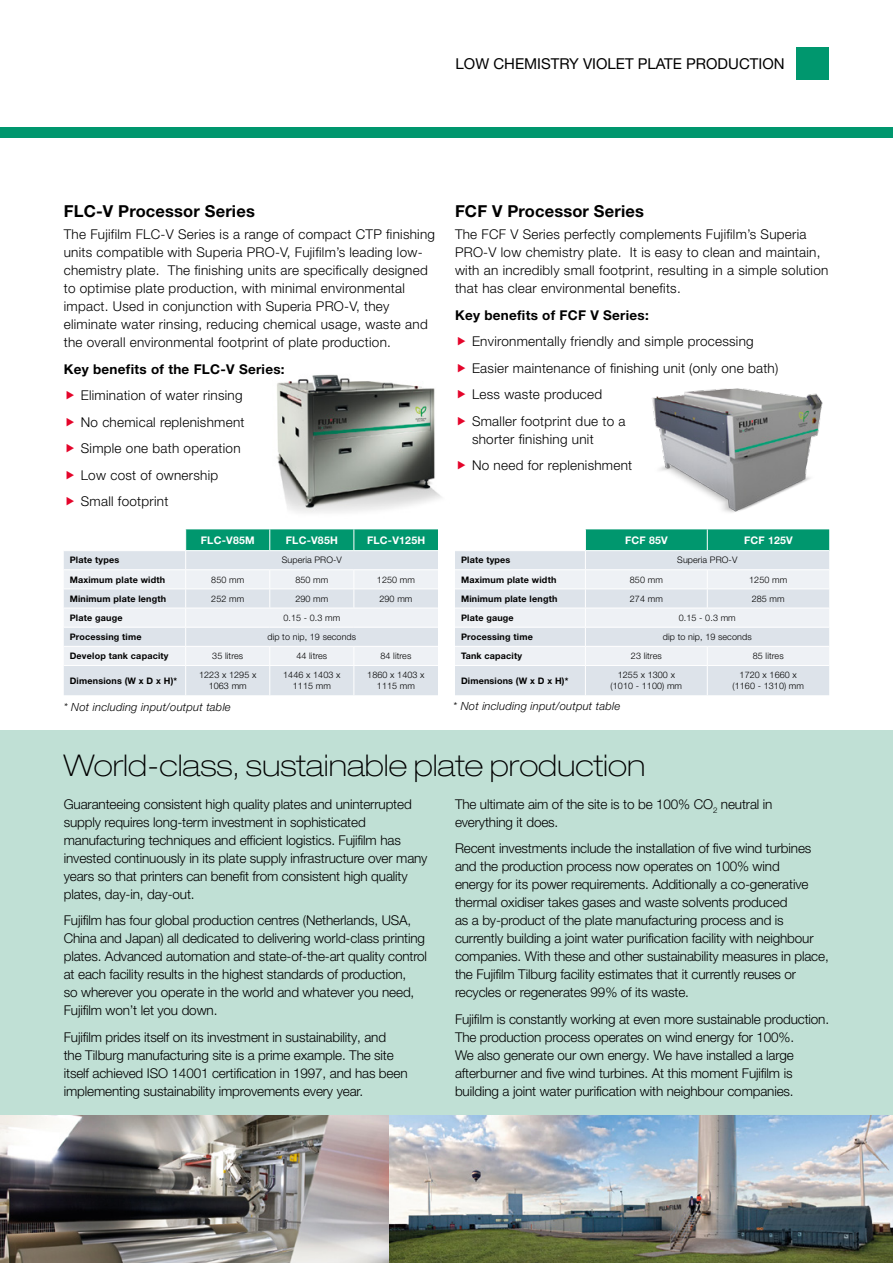
<style>
.page{position:relative;width:893px;height:1263px;background:#fff}
.page>*{position:absolute;margin:0;border:0;box-sizing:border-box;transform-origin:0 0}
.Page_-_header{font:100 expanded 30px "Helvetica Neue LT Pro";color:#000}
.Page_-_para_heading{font:700 16.5px "Helvetica Neue LT Pro";letter-spacing:.01em;color:#000}
.t1{font:15px "Helvetica Neue LT Pro";color:#000}
.Page_-_body_text{font:300 13.5px/18px "Helvetica Neue LT Pro";letter-spacing:-.01em;color:#000}
.Page_-_body_text-2{font:300 13.5px/18px "Helvetica Neue LT Pro";letter-spacing:.02em;color:#000}
.Page_-_body_text-3{font:700 13.5px "Helvetica Neue LT Pro";letter-spacing:.02em;color:#000}
.Page_-_captions{font:italic 300 11.25px "Helvetica Neue LT Pro";letter-spacing:.02em;color:#000}
.Table_head{font:700 10.5px "Helvetica Neue LT Pro";letter-spacing:.02em;color:#fff}
.Table_-_light_text_c{font:300 9px/10.5px "Helvetica Neue LT Pro";letter-spacing:.01em;color:#000;text-align:center}
.Table_-_bold_text{font:700 9px "Helvetica Neue LT Pro";letter-spacing:.02em;color:#000}
</style>
<div class="page">
<div style="left:0;top:128px;width:893px;height:10px;background:#00976e"></div>
<div style="left:796px;top:47px;width:33px;height:33px;background:#00976e"></div>
<img style="left:277px;top:374px;width:165px;height:139px">
<div style="left:0;top:731px;width:893px;height:532px;background:#c0e0d5"></div>
<img style="left:652px;top:388px;width:171px;height:125px">
<img style="left:0;top:1116px;width:893px;height:147px">
<svg style="left:455px;top:529px;width:374px;height:166px;background:#d3e4e5"></svg>
<svg style="left:64px;top:529px;width:374px;height:166px;background:#d3e3e5"></svg>
<p class="t1" style="left:456px;top:55px;width:330px">LOW CHEMISTRY VIOLET PLATE PRODUCTION</p>
<p class="Page_-_para_heading" style="left:64px;top:200px;width:193px">FLC-V Processor Series</p>
<p class="Page_-_body_text-2" style="left:64px;top:225px;width:373px">The Fujifilm FLC-V Series is a range of compact CTP finishing units compatible with Superia PRO-V, Fujifilm’s leading low&shy;chemistry plate. The finishing units are specifically designed to optimise plate production, with minimal environmental impact. Used in conjunction with Superia PRO-V, they eliminate water rinsing, reducing chemical usage, waste and the overall environmental footprint of plate production.</p>
<p class="Page_-_body_text-3" style="left:64px;top:360px;width:222px">Key benefits of the FLC-V Series:</p>
<p class="Page_-_body_text-2" style="left:81px;top:386px;width:163px">Elimination of water rinsing</p>
<p class="Page_-_body_text-2" style="left:81px;top:412px;width:165px">No chemical replenishment</p>
<p class="Page_-_body_text-2" style="left:81px;top:439px;width:161px">Simple one bath operation</p>
<p class="Page_-_body_text-2" style="left:81px;top:465px;width:139px">Low cost of ownership</p>
<p class="Page_-_body_text-2" style="left:81px;top:492px;width:89px">Small footprint</p>
<p class="Table_head" style="left:201px;top:533px;width:55px">FLC-V85M</p>
<p class="Table_head" style="left:286px;top:533px;width:54px">FLC-V85H</p>
<p class="Table_head" style="left:367px;top:533px;width:60px">FLC-V125H</p>
<p class="Page_-_para_heading" style="left:455px;top:200px;width:190px">FCF V Processor Series</p>
<p class="Page_-_body_text-2" style="left:455px;top:225px;width:375px">The FCF V Series perfectly complements Fujifilm’s Superia PRO-V low chemistry plate. It is easy to clean and maintain, with an incredibly small footprint, resulting in a simple solution that has clear environmental benefits.</p>
<p class="Page_-_body_text-3" style="left:455px;top:306px;width:195px">Key benefits of FCF V Series:</p>
<p class="Page_-_body_text-2" style="left:472px;top:332px;width:283px">Environmentally friendly and simple processing</p>
<p class="Page_-_body_text-2" style="left:472px;top:358px;width:308px">Easier maintenance of finishing unit (only one bath)</p>
<p class="Page_-_body_text-2" style="left:472px;top:385px;width:132px">Less waste produced</p>
<p class="Page_-_body_text-2" style="left:472px;top:411px;width:155px">Smaller footprint due to a shorter finishing unit</p>
<p class="Page_-_body_text-2" style="left:472px;top:456px;width:162px">No need for replenishment</p>
<p class="Table_head" style="left:625px;top:533px;width:44px">FCF 85V</p>
<p class="Table_head" style="left:744px;top:533px;width:50px">FCF 125V</p>
<p class="Table_-_bold_text" style="left:70px;top:554px;width:51px">Plate types</p>
<p class="Table_-_light_text_c" style="left:282px;top:555px;width:62px">Superia PRO-V</p>
<p class="Table_-_bold_text" style="left:70px;top:574px;width:97px">Maximum plate width</p>
<p class="Table_-_light_text_c" style="left:211px;top:574px;width:34px">850 mm</p>
<p class="Table_-_light_text_c" style="left:295px;top:574px;width:34px">850 mm</p>
<p class="Table_-_light_text_c" style="left:377px;top:574px;width:40px">1250 mm</p>
<p class="Table_-_bold_text" style="left:70px;top:593px;width:98px">Minimum plate length</p>
<p class="Table_-_light_text_c" style="left:211px;top:593px;width:34px">252 mm</p>
<p class="Table_-_light_text_c" style="left:295px;top:593px;width:34px">290 mm</p>
<p class="Table_-_light_text_c" style="left:379px;top:593px;width:34px">290 mm</p>
<p class="Table_-_bold_text" style="left:70px;top:612px;width:54px">Plate gauge</p>
<p class="Table_-_light_text_c" style="left:283px;top:612px;width:58px">0.15 - 0.3 mm</p>
<p class="Table_-_bold_text" style="left:70px;top:631px;width:73px">Processing time</p>
<p class="Table_-_light_text_c" style="left:267px;top:631px;width:90px">dip to nip, 19 seconds</p>
<p class="Table_-_bold_text" style="left:70px;top:650px;width:100px">Develop tank capacity</p>
<p class="Table_-_light_text_c" style="left:212px;top:650px;width:32px">35 litres</p>
<p class="Table_-_light_text_c" style="left:296px;top:650px;width:32px">44 litres</p>
<p class="Table_-_light_text_c" style="left:380px;top:650px;width:32px">84 litres</p>
<p class="Table_-_bold_text" style="left:70px;top:675px;width:109px">Dimensions (W x D x H)*</p>
<p class="Table_-_light_text_c" style="left:199px;top:670px;width:59px">1223 x 1295 x<br>1063 mm</p>
<p class="Table_-_light_text_c" style="left:283px;top:670px;width:59px">1446 x 1403 x<br>1115 mm</p>
<p class="Table_-_light_text_c" style="left:367px;top:670px;width:59px">1860 x 1403 x<br>1115 mm</p>
<p class="Page_-_captions" style="left:64px;top:700px;width:169px">* Not including input/output table</p>
<p class="Page_-_captions" style="left:453px;top:699px;width:169px">* Not including input/output table</p>
<p class="Table_-_bold_text" style="left:461px;top:554px;width:51px">Plate types</p>
<p class="Table_-_light_text_c" style="left:677px;top:555px;width:62px">Superia PRO-V</p>
<p class="Table_-_bold_text" style="left:461px;top:574px;width:97px">Maximum plate width</p>
<p class="Table_-_light_text_c" style="left:630px;top:574px;width:34px">850 mm</p>
<p class="Table_-_light_text_c" style="left:749px;top:574px;width:40px">1250 mm</p>
<p class="Table_-_bold_text" style="left:461px;top:593px;width:98px">Minimum plate length</p>
<p class="Table_-_light_text_c" style="left:630px;top:593px;width:34px">274 mm</p>
<p class="Table_-_light_text_c" style="left:752px;top:593px;width:34px">285 mm</p>
<p class="Table_-_bold_text" style="left:461px;top:612px;width:54px">Plate gauge</p>
<p class="Table_-_light_text_c" style="left:679px;top:612px;width:58px">0.15 - 0.3 mm</p>
<p class="Table_-_bold_text" style="left:461px;top:631px;width:73px">Processing time</p>
<p class="Table_-_light_text_c" style="left:663px;top:631px;width:90px">dip to nip, 19 seconds</p>
<p class="Table_-_bold_text" style="left:461px;top:650px;width:63px">Tank capacity</p>
<p class="Table_-_light_text_c" style="left:631px;top:650px;width:32px">23 litres</p>
<p class="Table_-_light_text_c" style="left:753px;top:650px;width:32px">85 litres</p>
<p class="Table_-_bold_text" style="left:461px;top:675px;width:109px">Dimensions (W x D x H)*</p>
<p class="Table_-_light_text_c" style="left:611px;top:670px;width:73px">1255 x 1300 x (1010 - 1100) mm</p>
<p class="Table_-_light_text_c" style="left:732px;top:670px;width:73px">1720 x 1660 x (1160 - 1310) mm</p>
<p class="Page_-_header" style="left:64px;top:747px;width:583px">World-class, sustainable plate production</p>
<p class="Page_-_body_text" style="left:64px;top:794px;width:365px">Guaranteeing consistent high quality plates and uninterrupted supply requires long-term investment in sophisticated manufacturing techniques and efficient logistics. Fujifilm has invested continuously in its plate supply infrastructure over many years so that printers can benefit from consistent high quality plates, day-in, day-out.</p>
<p class="Page_-_body_text" style="left:64px;top:911px;width:365px">Fujifilm has four global production centres (Netherlands, USA, China and Japan) all dedicated to delivering world-class printing plates. Advanced automation and state-of-the-art quality control at each facility results in the highest standards of production,<br>so wherever you operate in the world and whatever you need, Fujifilm won’t let you down.</p>
<p class="Page_-_body_text" style="left:64px;top:1027px;width:345px">Fujifilm prides itself on its investment in sustainability, and<br>the Tilburg manufacturing site is a prime example. The site itself achieved ISO 14001 certification in 1997, and has been implementing sustainability improvements every year.</p>
<p class="Page_-_body_text" style="left:455px;top:794px;width:319px">The ultimate aim of the site is to be 100% CO<sub>2</sub> neutral in everything it does.</p>
<p class="Page_-_body_text" style="left:455px;top:839px;width:375px">Recent investments include the installation of five wind turbines and the production process now operates on 100% wind<br>energy for its power requirements. Additionally a co-generative thermal oxidiser takes gases and waste solvents produced<br>as a by-product of the plate manufacturing process and is currently building a joint water purification facility with neighbour companies. With these and other sustainability measures in place, the Fujifilm Tilburg facility estimates that it currently reuses or recycles or regenerates 99% of its waste.</p>
<p class="Page_-_body_text" style="left:455px;top:1009px;width:376px">Fujifilm is constantly working at even more sustainable production.<br>The production process operates on wind energy for 100%.<br>We also generate our own energy. We have installed a large afterburner and five wind turbines. At this moment Fujifilm is building a joint water purification with neighbour companies.</p>
</div>
